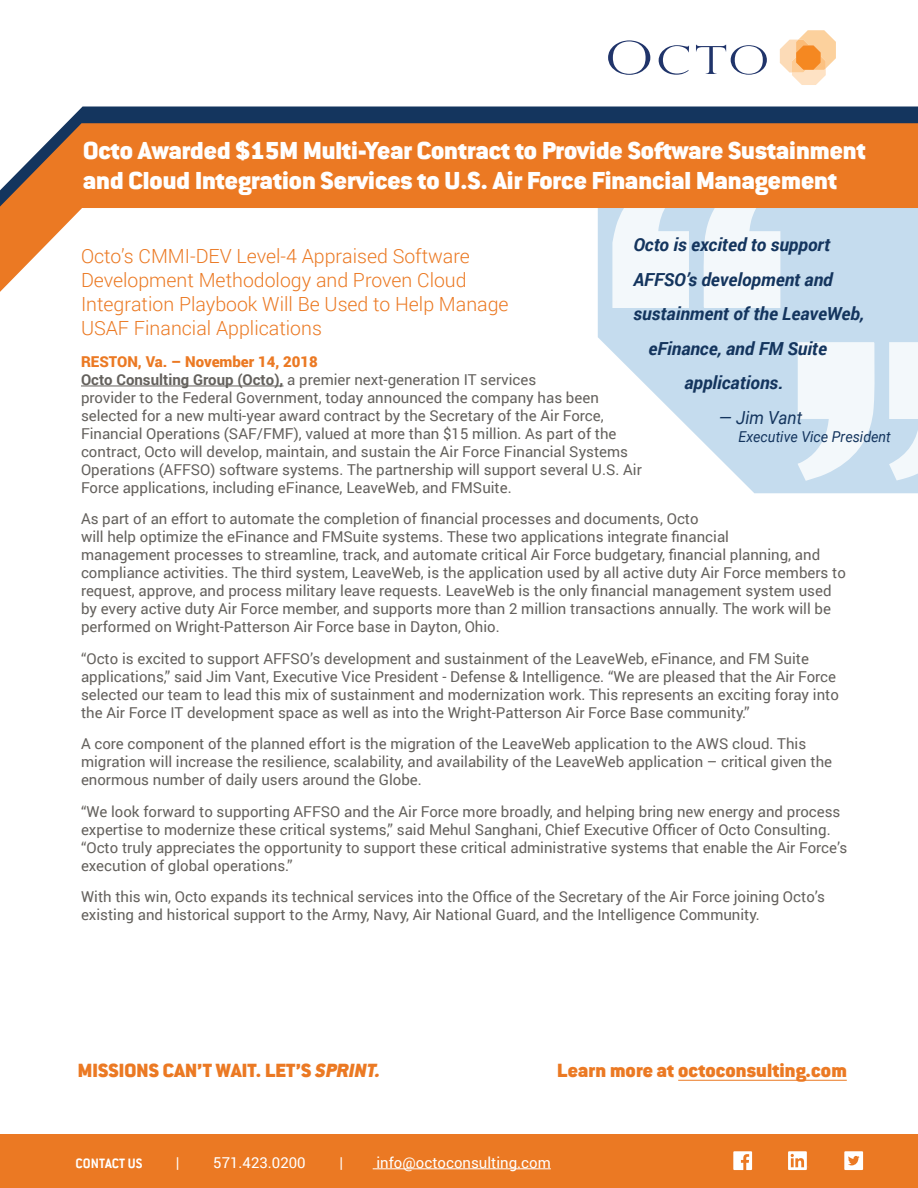
<style>
.page{position:relative;width:918px;height:1188px;background:#fff}
.page>*{position:absolute;margin:0;border:0;box-sizing:border-box;transform-origin:0 0}
.t1{font:900 27px/30px "Conduit ITC";color:#fff}
.t2{font:900 21px "Conduit ITC";letter-spacing:.005em;color:#eb7923}
.Sub_title{font:300 19.5px/24px "Roboto";color:#eb7923}
.Body_Text{font:italic 700 18px "Roboto";color:#14355e}
.Quote_Name{font:italic 18px "Roboto";color:#14355e;scale:.95 1}
.Body_Text-2{font:15px/18px "Roboto";color:#64615d}
.t3{font:15px "Roboto";color:#fff}
.Head_2{font:900 15px "Roboto";color:#eb7923}
.Quote_-_Title{font:italic 15px "Roboto";color:#14355e;scale:.95 1}
.t4{font:700 15px "Conduit ITC";color:#fff}
.s1{font-weight:700}
.s2{font-family:"Conduit ITC Std";font-style:italic}
</style>
<div class="page">
<svg style="left:598px;top:292px;width:320px;height:201px;fill:#c5dcee"></svg>
<svg style="left:612px;top:292px;width:77px;height:16px"></svg>
<svg style="left:703px;top:292px;width:77px;height:16px"></svg>
<svg style="left:889px;top:342px;width:29px;height:139px"></svg>
<svg style="left:798px;top:342px;width:77px;height:139px"></svg>
<svg style="left:0;top:207px;width:918px;height:85px"></svg>
<svg style="left:0;top:106px;width:918px;height:101px;background:#c87336"></svg>
<svg style="left:608px;top:40px;width:159px;height:35px"></svg>
<svg style="left:780px;top:30px;width:56px;height:55px"></svg>
<div style="left:0;top:1134px;width:918px;height:54px;background:#eb7923"></div>
<svg style="left:733px;top:1151px;width:19px;height:19px"></svg>
<svg style="left:844px;top:1151px;width:19px;height:19px"></svg>
<svg style="left:788px;top:1151px;width:21px;height:19px"></svg>
<hr style="left:373px;top:1168px;width:178px;height:1px;background:#fff">
<hr style="left:678px;top:1080px;width:169px;height:1px;background:#eb7923">
<hr style="left:81px;top:386px;width:203px;height:1px;background:#64615d">
<p class="t1" style="left:83px;top:135px;width:784px">Octo Awarded $15M Multi-Year Contract to Provide Software Sustainment and Cloud Integration Services to U.S. Air Force Financial Management</p>
<p class="Body_Text" style="left:633px;top:232px;width:198px">Octo is excited to support</p>
<p class="Body_Text" style="left:633px;top:266px;width:201px">AFFSO’s development and</p>
<p class="Body_Text" style="left:633px;top:301px;width:232px">sustainment of the LeaveWeb,</p>
<p class="Body_Text" style="left:648px;top:335px;width:180px">eFinance, and FM Suite</p>
<p class="Body_Text" style="left:684px;top:370px;width:101px">applications.</p>
<p class="Quote_Name" style="left:719px;top:405px;width:89px">— Jim Vant</p>
<p class="Quote_-_Title" style="left:738px;top:426px;width:162px">Executive Vice President</p>
<p class="Sub_title" style="left:81px;top:244px;width:429px">Octo’s CMMI-DEV Level-4 Appraised Software Development Methodology and Proven Cloud Integration Playbook Will Be Used to Help Manage USAF Financial Applications</p>
<p class="Head_2" style="left:81px;top:351px;width:239px">RESTON, Va. – November 14, 2018</p>
<p class="Body_Text-2" style="left:81px;top:370px;width:562px"><span class="s1">Octo Consulting Group (Octo),</span> a premier next-generation IT services<br>provider to the Federal Government, today announced the company has been selected for a new multi-year award contract by the Secretary of the Air Force, Financial Operations (SAF/FMF), valued at more than $15 million. As part of the contract, Octo will develop, maintain, and sustain the Air Force Financial Systems Operations (AFFSO) software systems. The partnership will support several U.S. Air Force applications, including eFinance, LeaveWeb, and FMSuite.</p>
<p class="Body_Text-2" style="left:81px;top:509px;width:766px">As part of an effort to automate the completion of financial processes and documents, Octo<br>will help optimize the eFinance and FMSuite systems. These two applications integrate financial<br>management processes to streamline, track, and automate critical Air Force budgetary, financial planning, and compliance activities. The third system, LeaveWeb, is the application used by all active duty Air Force members to request, approve, and process military leave requests. LeaveWeb is the only financial management system used by every active duty Air Force member, and supports more than 2 million transactions annually. The work will be performed on Wright-Patterson Air Force base in Dayton, Ohio.</p>
<p class="Body_Text-2" style="left:81px;top:649px;width:759px">“Octo is excited to support AFFSO’s development and sustainment of the LeaveWeb, eFinance, and FM Suite applications,” said Jim Vant, Executive Vice President - Defense &amp; Intelligence. “We are pleased that the Air Force selected our team to lead this mix of sustainment and modernization work. This represents an exciting foray into the Air Force IT development space as well as into the Wright-Patterson Air Force Base community.”</p>
<p class="Body_Text-2" style="left:81px;top:734px;width:753px">A core component of the planned effort is the migration of the LeaveWeb application to the AWS cloud. This migration will increase the resilience, scalability, and availability of the LeaveWeb application – critical given the enormous number of daily users around the Globe.</p>
<p class="Body_Text-2" style="left:81px;top:802px;width:768px">“We look forward to supporting AFFSO and the Air Force more broadly, and helping bring new energy and process expertise to modernize these critical systems,” said Mehul Sanghani, Chief Executive Officer of Octo Consulting. “Octo truly appreciates the opportunity to support these critical administrative systems that enable the Air Force’s execution of global operations.”</p>
<p class="Body_Text-2" style="left:81px;top:887px;width:745px">With this win, Octo expands its technical services into the Office of the Secretary of the Air Force joining Octo’s existing and historical support to the Army, Navy, Air National Guard, and the Intelligence Community.</p>
<h2 class="t2" style="left:78px;top:1058px;width:304px">MISSIONS CAN’T WAIT. LET’S <span class="s2">SPRINT.</span></h2>
<h2 class="t2" style="left:557px;top:1058px;width:291px">Learn more at octoconsulting.com</h2>
<p class="t4" style="left:76px;top:1154px;width:68px">CONTACT US</p>
<p class="t3" style="left:176px;top:1152px;width:5px">|</p>
<p class="t3" style="left:213px;top:1152px;width:94px">571.423.0200</p>
<p class="t3" style="left:339px;top:1152px;width:5px">|</p>
<p class="t3" style="left:376px;top:1152px;width:176px">info@octoconsulting.com</p>
</div>
